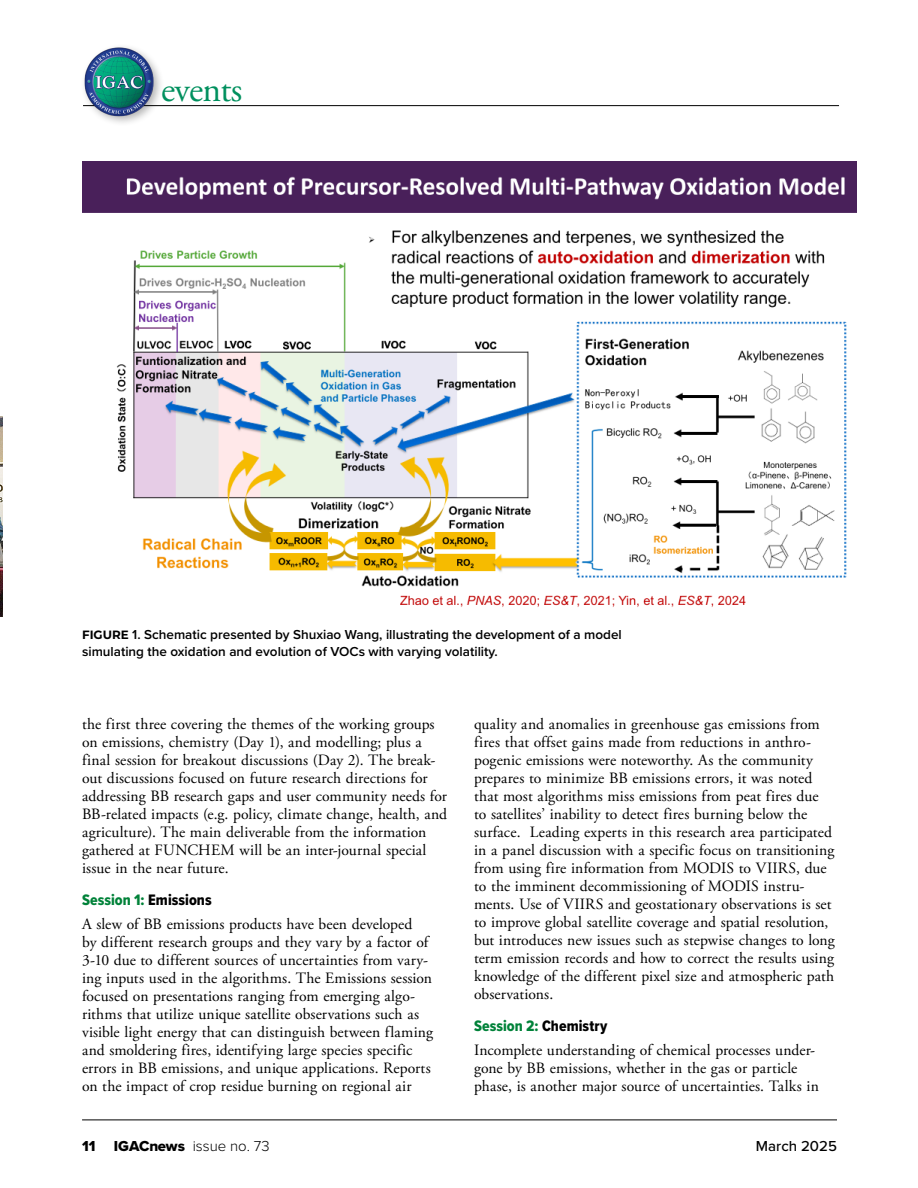
<style>
.page{position:relative;width:918px;height:1188px;background:#fff}
.page>*{position:absolute;margin:0;border:0;box-sizing:border-box;transform-origin:0 0}
.IGAC_text{font:36px "Adobe Garamond Pro";letter-spacing:-.02em;color:#00905e}
.IGAC_text-2{font:15.75px/18px "Adobe Garamond Pro";letter-spacing:.005em;color:#000}
.t1{font:15.75px "Proxima Nova Cond Extrabld";letter-spacing:.005em;color:#008239}
.t2{font:15px "Proxima Nova Extrabld";color:#000}
.t3{font:500 15px "Proxima Nova";color:#000}
.t4{font:600 13.5px/16.5px "Proxima Nova";color:#000}
.s1{font-family:"Montserrat";font-weight:700;font-size:12px}
.s2{color:#000}
.s3{font-family:"Proxima Nova";font-weight:300}
</style>
<div class="page">
<hr style="left:82px;top:1120px;width:755px;height:1px;background:#000">
<img style="left:0;top:417px;width:2px;height:200px">
<hr style="left:83px;top:105px;width:756px;height:1px;background:#000">
<div style="left:80px;top:43px;width:84px;height:84px;background:#000;opacity:.3"></div>
<img style="left:85px;top:47px;width:69px;height:70px">
<img style="left:82px;top:162px;width:775px;height:445px">
<p class="IGAC_text" style="left:161px;top:68px;width:83px">events</p>
<p class="t4" style="left:82px;top:626px;width:541px"><span class="s1">FIGURE</span> 1. Schematic presented by Shuxiao Wang, illustrating the development of a model simulating the oxidation and evolution of VOCs with varying volatility.</p>
<p class="IGAC_text-2" style="left:82px;top:716px;width:366px">the first three covering the themes of the working groups on emissions, chemistry (Day 1), and modelling; plus a final session for breakout discussions (Day 2). The break&shy;out discussions focused on future research directions for addressing BB research gaps and user community needs for BB-related impacts (e.g. policy, climate change, health, and agriculture). The main deliverable from the information gathered at FUNCHEM will be an inter-journal special issue in the near future.</p>
<p class="t1" style="left:82px;top:888px;width:131px">Session 1: <span class="s2">Emissions</span></p>
<p class="IGAC_text-2" style="left:82px;top:916px;width:353px">A slew of BB emissions products have been developed<br>by different research groups and they vary by a factor of 3-10 due to different sources of uncertainties from vary&shy;ing inputs used in the algorithms. The Emissions session focused on presentations ranging from emerging algo&shy;rithms that utilize unique satellite observations such as visible light energy that can distinguish between flaming and smoldering fires, identifying large species specific errors in BB emissions, and unique applications. Reports on the impact of crop residue burning on regional air</p>
<p class="IGAC_text-2" style="left:474px;top:716px;width:362px">quality and anomalies in greenhouse gas emissions from fires that offset gains made from reductions in anthro&shy;pogenic emissions were noteworthy. As the community prepares to minimize BB emissions errors, it was noted that most algorithms miss emissions from peat fires due<br>to satellites’ inability to detect fires burning below the surface. Leading experts in this research area participated in a panel discussion with a specific focus on transitioning from using fire information from MODIS to VIIRS, due to the imminent decommissioning of MODIS instru&shy;ments. Use of VIIRS and geostationary observations is set to improve global satellite coverage and spatial resolution, but introduces new issues such as stepwise changes to long term emission records and how to correct the results using knowledge of the different pixel size and atmospheric path observations.</p>
<p class="t1" style="left:474px;top:1014px;width:135px">Session 2: <span class="s2">Chemistry</span></p>
<p class="IGAC_text-2" style="left:474px;top:1042px;width:346px">Incomplete understanding of chemical processes under&shy;gone by BB emissions, whether in the gas or particle phase, is another major source of uncertainties. Talks in</p>
<p class="t2" style="left:82px;top:1134px;width:189px">11 IGACnews <span class="s3">issue no. 73</span></p>
<p class="t3" style="left:756px;top:1134px;width:82px">March 2025</p>
</div>
